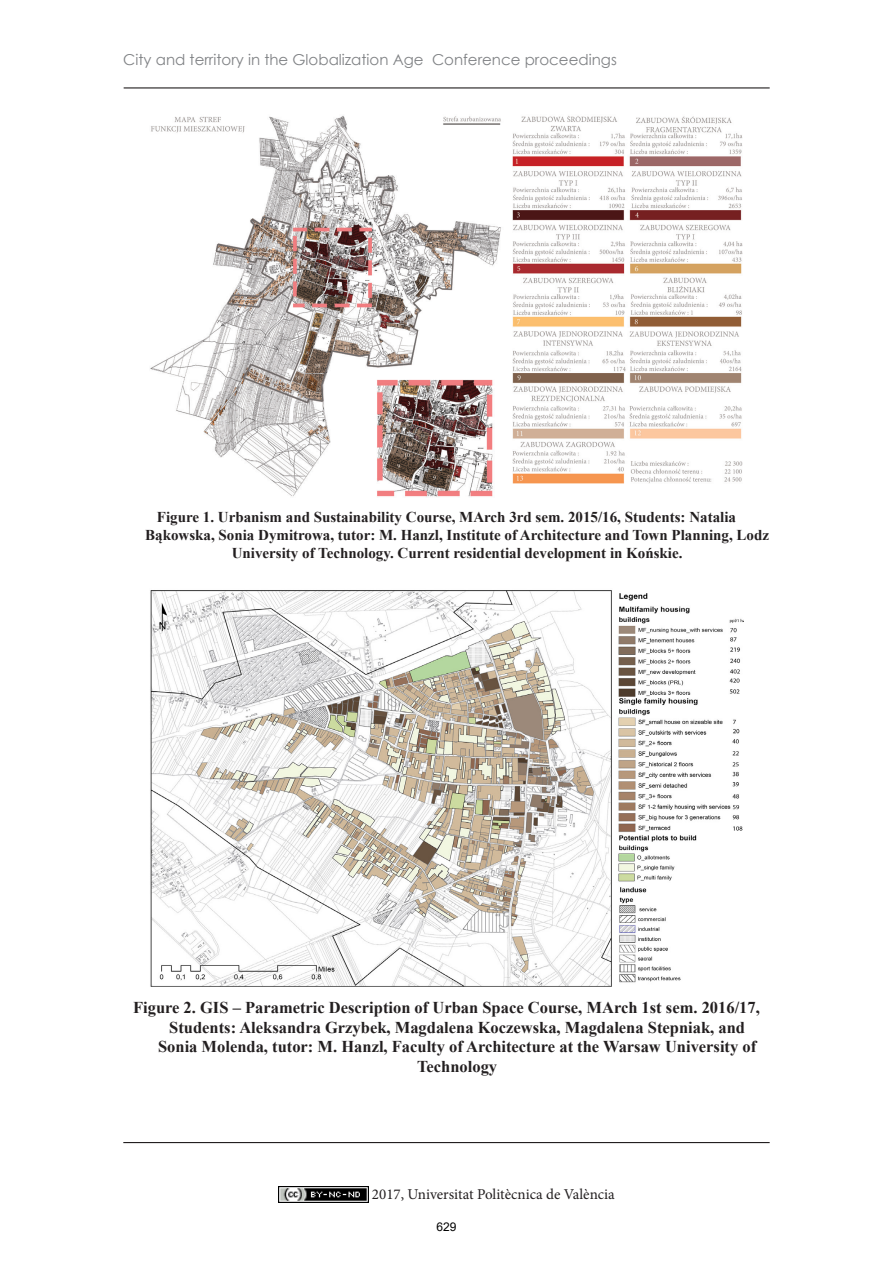
<style>
.page{position:relative;width:893px;height:1263px;background:#fff}
.page>*{position:absolute;margin:0;border:0;box-sizing:border-box;transform-origin:0 0}
.t1{font:700 16.5px "Times New Roman";color:#231f20}
.t2{font:700 15px "Times New Roman";color:#231f20}
.t3{font:15px "Century Gothic";color:#808285}
.t4{font:15px "Minion Pro";color:#231f20}
.t5{font:12px "Arial";color:#000}
</style>
<div class="page">
<hr style="left:124px;top:87px;width:646px;height:1px;background:#231f20">
<hr style="left:123px;top:1142px;width:647px;height:1px;background:#231f20">
<img style="left:278px;top:1186px;width:90px;height:17px">
<img style="left:150px;top:115px;width:593px;height:382px">
<img style="left:150px;top:590px;width:594px;height:397px">
<p class="t3" style="left:123px;top:49px;width:495px">City and territory in the Globalization Age Conference proceedings</p>
<p class="t2" style="left:157px;top:506px;width:581px">Figure 1. Urbanism and Sustainability Course, MArch 3rd sem. 2015/16, Students: Natalia</p>
<p class="t2" style="left:145px;top:524px;width:625px">Bąkowska, Sonia Dymitrowa, tutor: M. Hanzl, Institute of Architecture and Town Planning, Lodz</p>
<p class="t2" style="left:232px;top:542px;width:452px">University of Technology. Current residential development in Końskie.</p>
<p class="t1" style="left:133px;top:995px;width:628px">Figure 2. GIS – Parametric Description of Urban Space Course, MArch 1st sem. 2016/17,</p>
<p class="t1" style="left:169px;top:1015px;width:577px">Students: Aleksandra Grzybek, Magdalena Koczewska, Magdalena Stepniak, and</p>
<p class="t1" style="left:158px;top:1035px;width:600px">Sonia Molenda, tutor: M. Hanzl, Faculty of Architecture at the Warsaw University of</p>
<p class="t1" style="left:417px;top:1055px;width:82px">Technology</p>
<p class="t4" style="left:372px;top:1184px;width:244px">2017, Universitat Politècnica de València</p>
<p class="t5" style="left:436px;top:1219px;width:22px">629</p>
</div>
